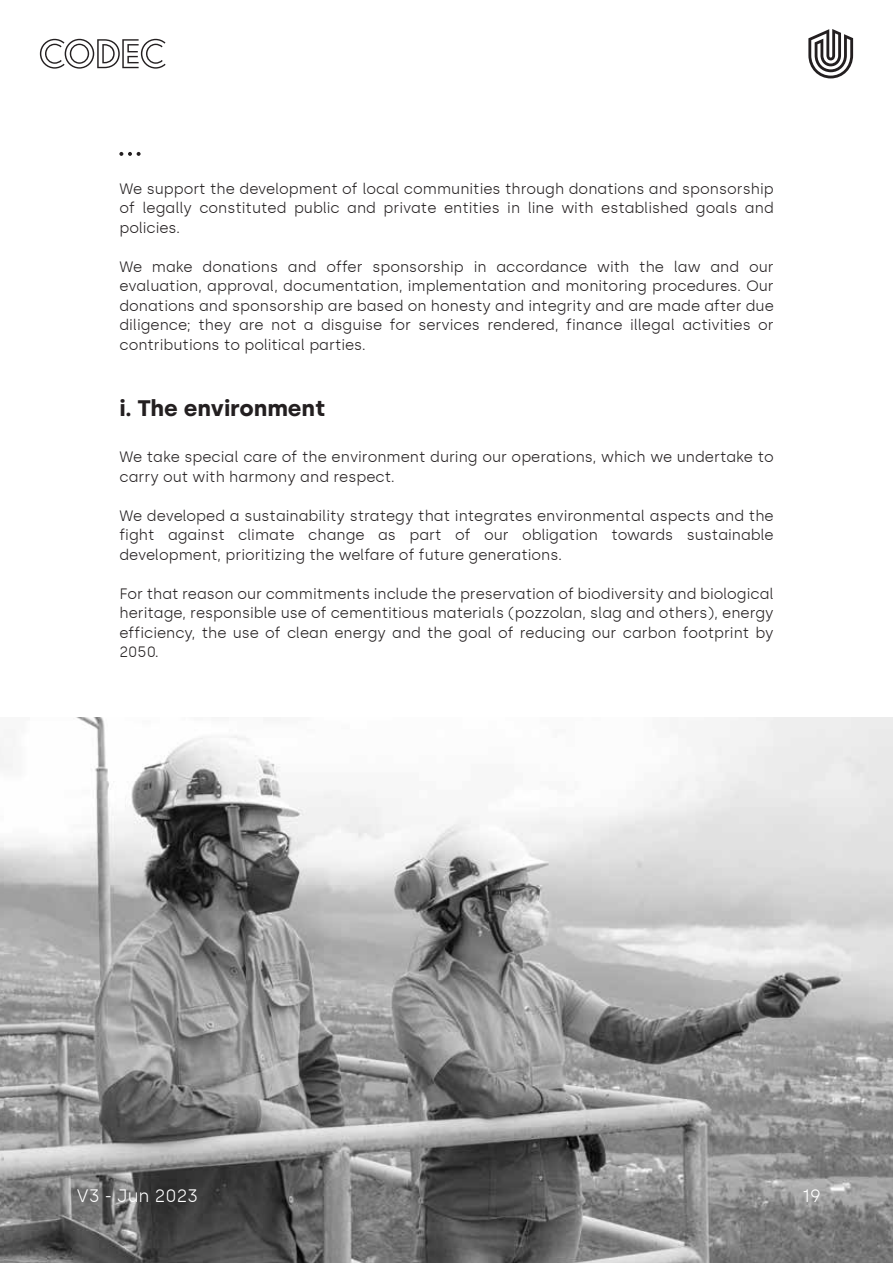
<style>
.page{position:relative;width:893px;height:1263px;background:#fff}
.page>*{position:absolute;margin:0;border:0;box-sizing:border-box;transform-origin:0 0}
.t1{font:700 22.5px "Silka";color:#231f20}
.t2{font:300 18px "Silka";color:#fff}
.t3{font:300 15px/19.5px "Silka";color:#231f20;text-align:justify}
</style>
<div class="page">
<svg style="left:808px;top:29px;width:45px;height:49px"></svg>
<svg style="left:40px;top:39px;width:126px;height:30px"></svg>
<svg style="left:119px;top:152px;width:22px;height:4px"></svg>
<img style="left:0;top:717px;width:893px;height:546px">
<p class="t3" style="left:119px;top:179px;width:656px">We support the development of local communities through donations and sponsorship of legally constituted public and private entities in line with established goals and policies.</p>
<p class="t3" style="left:119px;top:257px;width:656px">We make donations and offer sponsorship in accordance with the law and our evaluation, approval, documentation, implementation and monitoring procedures. Our donations and sponsorship are based on honesty and integrity and are made after due diligence; they are not a disguise for services rendered, finance illegal activities or contributions to political parties.</p>
<h1 class="t1" style="left:119px;top:394px;width:207px">i. The environment</h1>
<p class="t3" style="left:119px;top:447px;width:656px">We take special care of the environment during our operations, which we undertake to carry out with harmony and respect.</p>
<p class="t3" style="left:119px;top:506px;width:656px">We developed a sustainability strategy that integrates environmental aspects and the fight against climate change as part of our obligation towards sustainable development, prioritizing the welfare of future generations.</p>
<p class="t3" style="left:119px;top:584px;width:656px">For that reason our commitments include the preservation of biodiversity and biological heritage, responsible use of cementitious materials (pozzolan, slag and others), energy efficiency, the use of clean energy and the goal of reducing our carbon footprint by 2050.</p>
<p class="t2" style="left:77px;top:1185px;width:123px">V3 - Jun 2023</p>
<p class="t2" style="left:802px;top:1185px;width:21px">19</p>
</div>
